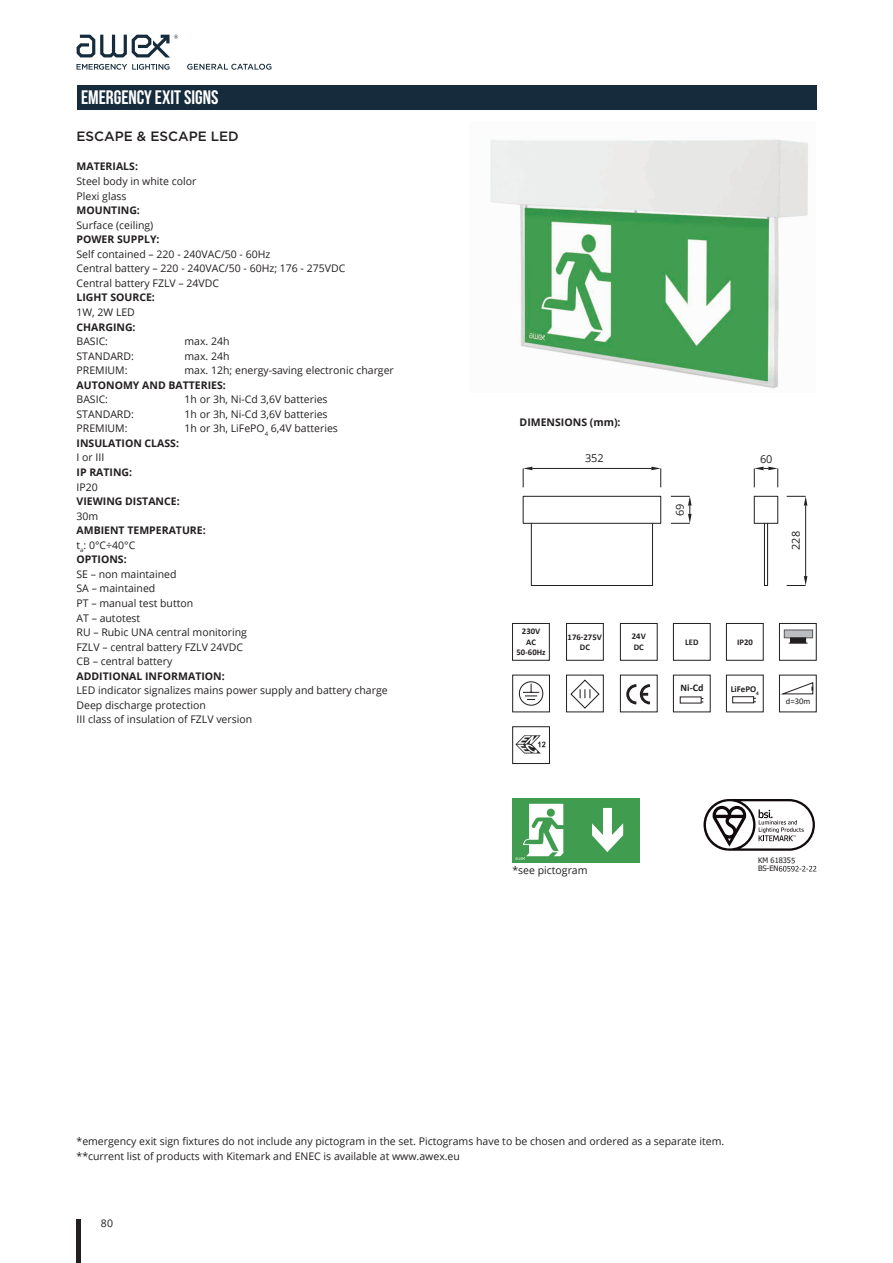
<style>
.page{position:relative;width:893px;height:1263px;background:#fff}
.page>*{position:absolute;margin:0;border:0;box-sizing:border-box;transform-origin:0 0}
.t1{font:19.5px "Bebas Neue";color:#fff}
.t2{font:500 13.5px "Gotham";color:#231f20}
.t3{font:10.95px "Open Sans";color:#231f20}
.t4{font:10.5px/14.5px "Open Sans";color:#231f20}
.t5{font:700 10.5px/14.5px "Open Sans";color:#231f20}
.t6{font:700 10.05px "Calibri";color:#231f20}
.t7{font:700 9px "Calibri";color:#231f20}
.t8{font:700 8.7px/10.5px "Calibri";color:#231f20;text-align:center}
.t9{font:8.7px "Calibri";color:#231f20}
.t10{font:7.5px/8.1px "Tahoma";color:#231f20}
.s1{font-weight:400}
</style>
<div class="page">
<div style="left:77px;top:85px;width:739px;height:24px;background:#162c3d"></div>
<hr style="left:77px;top:1219px;width:4px;height:44px;background:#231f20">
<svg style="left:187px;top:64px;width:84px;height:6px"></svg>
<svg style="left:77px;top:64px;width:93px;height:6px"></svg>
<svg style="left:77px;top:35px;width:101px;height:22px"></svg>
<img style="left:490px;top:139px;width:318px;height:250px">
<svg style="left:753px;top:495px;width:26px;height:91px"></svg>
<svg style="left:530px;top:524px;width:123px;height:62px"></svg>
<hr style="left:652px;top:523px;width:1px;height:62px;background:#231f20">
<div style="left:523px;top:496px;width:138px;height:28px;border:1px solid #231f20"></div>
<hr style="left:532px;top:468px;width:119px;height:1px;background:#231f20">
<svg style="left:523px;top:467px;width:9px;height:20px"></svg>
<svg style="left:651px;top:467px;width:10px;height:20px"></svg>
<svg style="left:787px;top:496px;width:20px;height:10px"></svg>
<svg style="left:787px;top:576px;width:20px;height:10px"></svg>
<hr style="left:805px;top:506px;width:1px;height:70px;background:#231f20">
<svg style="left:754px;top:467px;width:24px;height:20px"></svg>
<svg style="left:671px;top:496px;width:21px;height:28px"></svg>
<div style="left:512px;top:623px;width:37px;height:37px;border:1px solid #231f20"></div>
<div style="left:620px;top:623px;width:37px;height:37px;border:1px solid #231f20"></div>
<div style="left:512px;top:675px;width:38px;height:37px;border:1px solid #231f20"></div>
<div style="left:519px;top:681px;width:24px;height:25px;border:1px solid #231f20;border-radius:50%"></div>
<svg style="left:523px;top:684px;width:16px;height:16px"></svg>
<svg style="left:782px;top:682px;width:31px;height:12px"></svg>
<div style="left:779px;top:623px;width:37px;height:37px;border:1px solid #231f20"></div>
<div style="left:784px;top:630px;width:29px;height:8px;background:#bcbdc0"></div>
<div style="left:784px;top:630px;width:29px;height:8px;border:1px solid #57585a"></div>
<div style="left:791px;top:638px;width:15px;height:5px;background:#231f20"></div>
<svg style="left:789px;top:643px;width:18px;height:1px"></svg>
<div style="left:673px;top:623px;width:37px;height:37px;border:1px solid #231f20"></div>
<div style="left:726px;top:623px;width:37px;height:37px;border:1px solid #231f20"></div>
<svg style="left:570px;top:679px;width:30px;height:30px"></svg>
<svg style="left:626px;top:684px;width:25px;height:21px"></svg>
<div style="left:566px;top:623px;width:37px;height:37px;border:1px solid #231f20"></div>
<div style="left:732px;top:696px;width:22px;height:7px;border:1px solid #231f20"></div>
<img style="left:515px;top:735px;width:31px;height:19px">
<div style="left:512px;top:726px;width:38px;height:38px;border:1px solid #231f20"></div>
<div style="left:512px;top:798px;width:128px;height:64px;background:#409d4f"></div>
<svg style="left:592px;top:808px;width:31px;height:44px"></svg>
<svg style="left:515px;top:804px;width:48px;height:56px"></svg>
<svg style="left:703px;top:799px;width:112px;height:52px"></svg>
<svg style="left:779px;top:858px;width:37px;height:13px"></svg>
<h1 class="t1" style="left:81px;top:87px;width:139px">EMERGENCY EXIT SIGNS</h1>
<p class="t2" style="left:77px;top:128px;width:11px">ESCA</p>
<p class="t2" style="left:115px;top:128px;width:46px">PE &amp; ESCA</p>
<p class="t2" style="left:189px;top:128px;width:32px">PE LED</p>
<p class="t5" style="left:77px;top:159px;width:63px">MATERIALS:</p>
<p class="t4" style="left:77px;top:174px;width:121px">Steel body in white color<br>Plexi glass</p>
<p class="t5" style="left:77px;top:203px;width:65px">MOUNTING:</p>
<p class="t4" style="left:77px;top:217px;width:78px">Surface (ceiling)</p>
<p class="t5" style="left:77px;top:232px;width:85px">POWER SUPPLY:</p>
<p class="t4" style="left:77px;top:246px;width:270px">Self contained – 220 - 240VAC/50 - 60Hz<br>Central battery – 220 - 240VAC/50 - 60Hz; 176 - 275VDC<br>Central battery FZLV – 24VDC</p>
<p class="t5" style="left:77px;top:290px;width:80px">LIGHT SOURCE:</p>
<p class="t4" style="left:77px;top:305px;width:60px">1W, 2W LED</p>
<p class="t5" style="left:77px;top:319px;width:61px">CHARGING:</p>
<p class="t4" style="left:77px;top:334px;width:33px">BASIC:</p>
<p class="t4" style="left:185px;top:334px;width:47px">max. 24h</p>
<p class="t4" style="left:77px;top:348px;width:59px">STANDARD:</p>
<p class="t4" style="left:185px;top:348px;width:47px">max. 24h</p>
<p class="t4" style="left:77px;top:363px;width:52px">PREMIUM:</p>
<p class="t4" style="left:185px;top:363px;width:211px">max. 12h; energy-saving electronic charger</p>
<p class="t5" style="left:77px;top:377px;width:151px">AUTONOMY AND BATTERIES:</p>
<p class="t4" style="left:77px;top:392px;width:33px">BASIC:</p>
<p class="t4" style="left:185px;top:392px;width:145px">1h or 3h, Ni-Cd 3,6V batteries</p>
<p class="t4" style="left:77px;top:406px;width:59px">STANDARD:</p>
<p class="t4" style="left:185px;top:406px;width:145px">1h or 3h, Ni-Cd 3,6V batteries</p>
<p class="t4" style="left:77px;top:421px;width:52px">PREMIUM:</p>
<p class="t4" style="left:185px;top:421px;width:155px">1h or 3h, LiFePO<sub>4</sub> 6,4V batteries</p>
<p class="t5" style="left:77px;top:436px;width:104px">INSULATION CLASS:</p>
<p class="t4" style="left:77px;top:450px;width:29px">I or III</p>
<p class="t5" style="left:77px;top:465px;width:57px">IP RATING:</p>
<p class="t4" style="left:77px;top:479px;width:23px">IP20</p>
<p class="t5" style="left:77px;top:494px;width:105px">VIEWING DISTANCE:</p>
<p class="t4" style="left:77px;top:508px;width:23px">30m</p>
<p class="t5" style="left:77px;top:523px;width:131px">AMBIENT TEMPERATURE: <span class="s1">t</span><sub>a</sub><span class="s1">: 0°C÷40°C<br></span>OPTIONS:</p>
<p class="t4" style="left:77px;top:566px;width:172px">SE – non maintained<br>SA – maintained<br>PT – manual test button<br>AT – autotest<br>RU – Rubic UNA central monitoring<br>FZLV – central battery FZLV 24VDC<br>CB – central battery</p>
<p class="t5" style="left:77px;top:668px;width:150px">ADDITIONAL INFORMATION:</p>
<p class="t4" style="left:77px;top:683px;width:313px">LED indicator signalizes mains power supply and battery charge<br>Deep discharge protection<br>III class of insulation of FZLV version</p>
<p class="t5" style="left:520px;top:414px;width:102px">DIMENSIONS (mm):</p>
<p class="t3" style="left:585px;top:451px;width:20px">352</p>
<p class="t3" style="left:672px;top:516px;width:14px;rotate:-90deg">69</p>
<p class="t3" style="left:760px;top:451px;width:14px">60</p>
<p class="t3" style="left:788px;top:550px;width:20px;rotate:-90deg">228</p>
<p class="t8" style="left:516px;top:626px;width:31px">230V<br>AC<br>50-60Hz</p>
<p class="t8" style="left:632px;top:631px;width:15px;text-align:left">24V<br>DC</p>
<p class="t8" style="left:568px;top:631px;width:36px">176-275v<br>DC</p>
<p class="t8" style="left:685px;top:636px;width:15px">LED</p>
<p class="t8" style="left:737px;top:636px;width:17px">IP20</p>
<p class="t6" style="left:681px;top:680px;width:24px">Ni-Cd</p>
<p class="t7" style="left:731px;top:682px;width:30px">LiFePO<sub>4</sub></p>
<p class="t9" style="left:786px;top:695px;width:26px">d=30m</p>
<p class="t4" style="left:512px;top:862px;width:77px">*see pictogram</p>
<p class="t10" style="left:758px;top:857px;width:35px">KM 61835<br>BS-EN</p>
<p class="t4" style="left:77px;top:1134px;width:649px">*emergency exit sign fixtures do not include any pictogram in the set. Pictograms have to be chosen and ordered as a separate item. **current list of products with Kitemark and ENEC is available at www.awex.eu</p>
<p class="t4" style="left:101px;top:1216px;width:14px">80</p>
</div>
